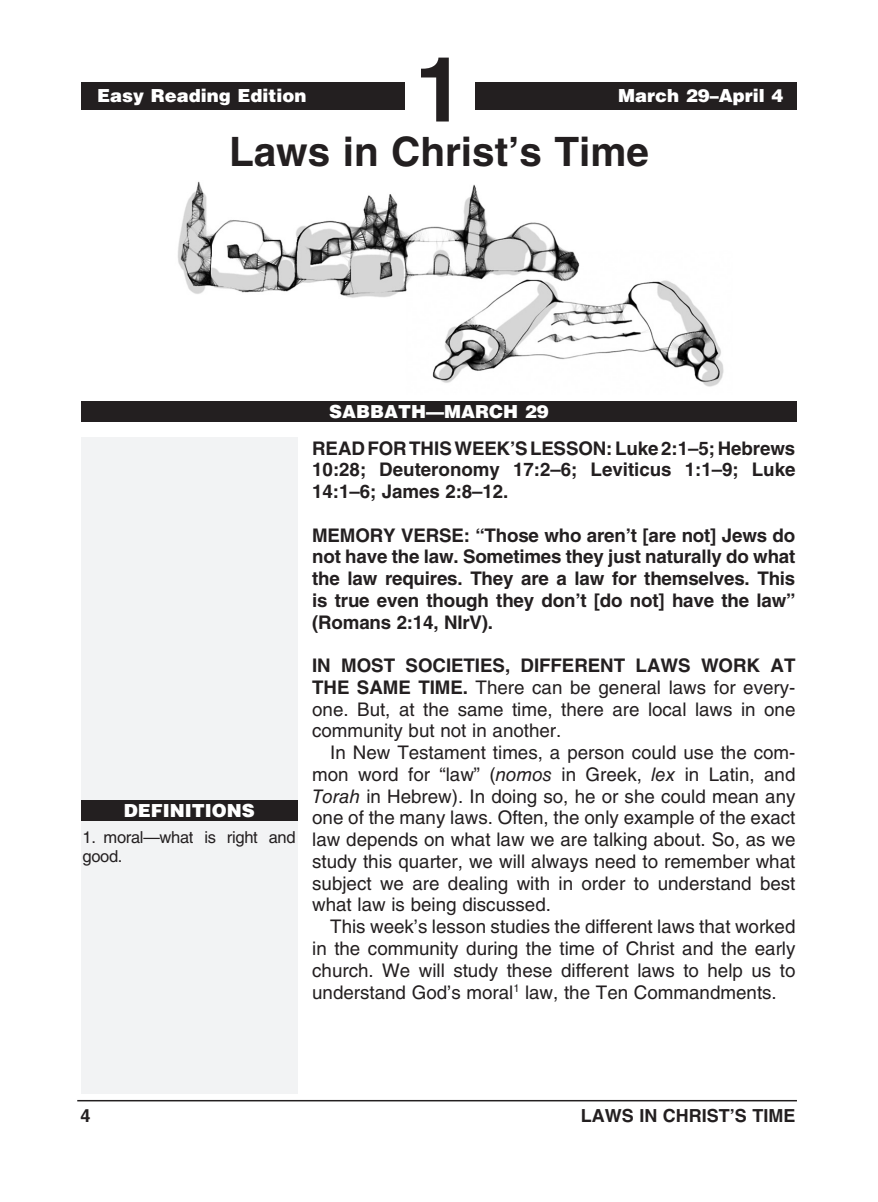
<style>
.page{position:relative;width:878px;height:1202px;background:#fff}
.page>*{position:absolute;margin:0;border:0;box-sizing:border-box;transform-origin:0 0}
.Lesson_Number{font:700 90px "Helvetica LT Std";color:#231f20}
._0-Lesson_Title{font:700 40.5px "Helvetica LT Std";color:#231f20}
._1-Body{font:18.75px/21.8px "Helvetica LT Std";color:#231f20;text-align:justify}
._4-Body_X_indent_bol{font:700 18.75px/21.8px "Helvetica LT Std";letter-spacing:-.005em;color:#231f20;text-align:justify}
._3-Body_X_indent{font:18.75px/21.8px "Helvetica LT Std";color:#231f20;text-align:justify}
.Running_Heads{font:900 18px "Helvetica LT Std";color:#fff}
.Footers{font:700 18px "Helvetica LT Std";color:#231f20}
.Definitions_heading{font:900 18px "Helvetica LT Std";color:#fff}
._6-Footnotes_rule{font:16.5px/19.5px "Helvetica LT Std";letter-spacing:-.02em;color:#231f20}
.s1{font-weight:700}
.s2{font-style:italic}
</style>
<div class="page">
<div style="left:81px;top:82px;width:715px;height:27px;background:#231f20"></div>
<div style="left:405px;top:55px;width:69px;height:76px;background:#fff"></div>
<div style="left:81px;top:402px;width:715px;height:20px;background:#231f20"></div>
<img style="left:178px;top:181px;width:546px;height:206px">
<hr style="left:77px;top:1099px;width:719px;height:2px;background:#231f20">
<div style="left:81px;top:438px;width:216px;height:656px;background:#f2f3f4"></div>
<div style="left:81px;top:800px;width:217px;height:20px;background:#231f20"></div>
<p class="Lesson_Number" style="left:415px;top:35px;width:52px">1</p>
<p class="Running_Heads" style="left:97px;top:84px;width:211px">Easy Reading Edition</p>
<p class="Running_Heads" style="left:618px;top:84px;width:167px">March 29–April 4</p>
<p class="_0-Lesson_Title" style="left:229px;top:127px;width:421px">Laws in Christ’s Time</p>
<p class="Running_Heads" style="left:124px;top:798px;width:132px">DEFINITIONS</p>
<p class="_6-Footnotes_rule" style="left:82px;top:827px;width:214px">1. moral—what is right and good.</p>
<p class="Definitions_heading" style="left:329px;top:400px;width:221px">SABBATH—MARCH 29</p>
<p class="_4-Body_X_indent_bol" style="left:312px;top:437px;width:485px">READ FOR THIS WEEK’S LESSON: Luke 2:1–5; Hebrews 10:28; Deuteronomy 17:2–6; Leviticus 1:1–9; Luke 14:1–6; James 2:8–12.</p>
<p class="_4-Body_X_indent_bol" style="left:312px;top:524px;width:485px">MEMORY VERSE: “Those who aren’t [are not] Jews do not have the law. Sometimes they just naturally do what the law requires. They are a law for themselves. This is true even though they don’t [do not] have the law” (Romans 2:14, NIrV).</p>
<p class="_3-Body_X_indent" style="left:312px;top:654px;width:485px"><span class="s1">IN MOST SOCIETIES, DIFFERENT LAWS WORK AT THE SAME TIME.</span> There can be general laws for every&shy;one. But, at the same time, there are local laws in one community but not in another.</p>
<p class="_1-Body" style="left:312px;top:741px;width:485px;text-indent:18px">In New Testament times, a person could use the com&shy;mon word for “law” (<span class="s2">nomos</span> in Greek, <span class="s2">lex</span> in Latin, and <span class="s2">Torah</span> in Hebrew). In doing so, he or she could mean any one of the many laws. Often, the only example of the exact law depends on what law we are talking about. So, as we study this quarter, we will always need to remember what subject we are dealing with in order to understand best what law is being discussed.</p>
<p class="_1-Body" style="left:312px;top:915px;width:485px;text-indent:18px">This week’s lesson studies the different laws that worked in the community during the time of Christ and the early church. We will study these different laws to help us to understand God’s moral<sup>1</sup> law, the Ten Commandments.</p>
<p class="Footers" style="left:80px;top:1104px;width:12px">4</p>
<p class="Footers" style="left:580px;top:1104px;width:216px">LAWS IN CHRIST’S TIME</p>
</div>
